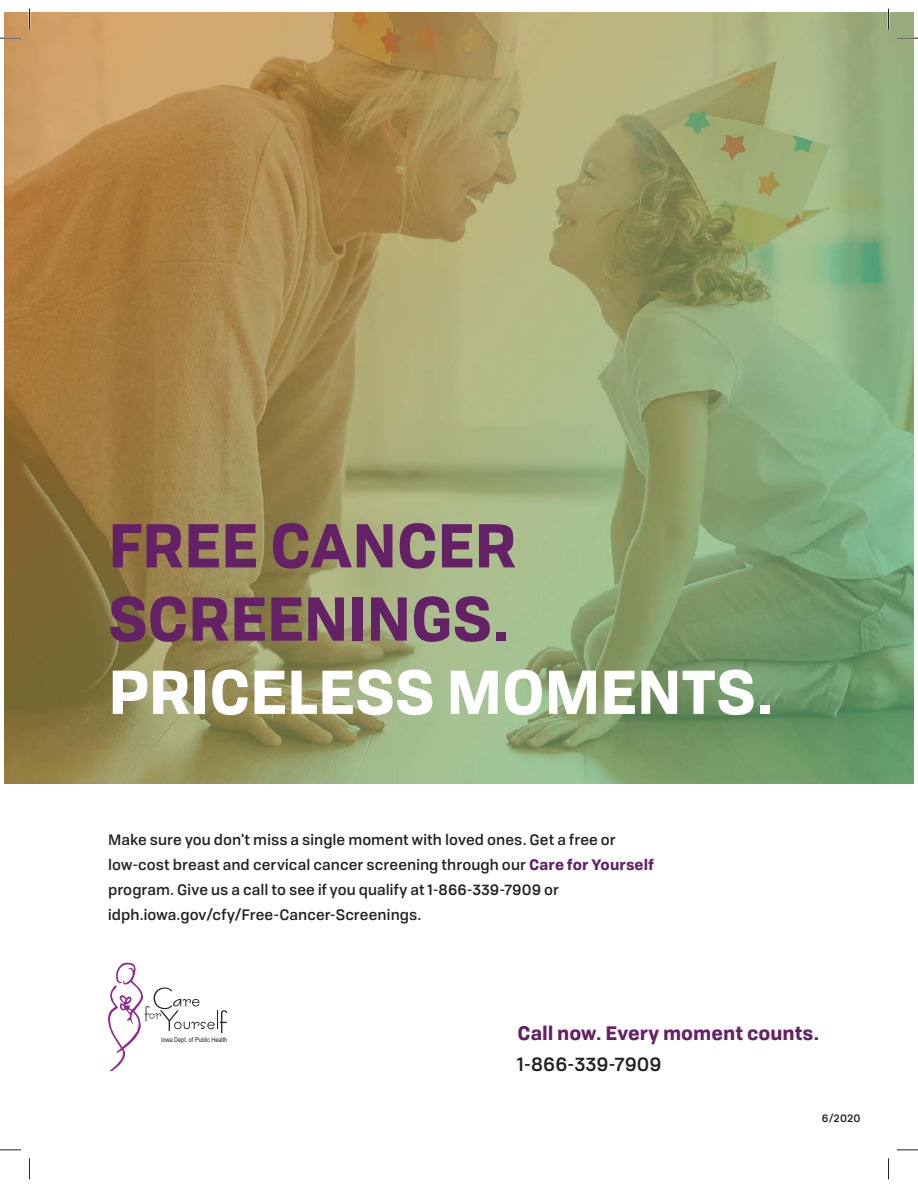
<style>
.page{position:relative;width:918px;height:1188px;background:#fff}
.page>*{position:absolute;margin:0;border:0;box-sizing:border-box;transform-origin:0 0}
.t1{font:700 60px/73.2px "Tofino Personal";letter-spacing:-.005em;color:#642165}
.t2{font:700 60px "Tofino Personal";letter-spacing:-.005em;color:#fff}
.t3{font:700 18.9px "Tofino Personal";color:#642165}
.t4{font:500 18.9px "Tofino Personal";color:#231f20}
.t5{font:500 14.7px/25.2px "Tofino Personal";letter-spacing:.005em;color:#231f20}
.t6{font:500 10.5px "Tofino Personal";color:#231f20}
.t7{font:6.75px "Arial Narrow";color:#231f20}
.s1{font-weight:700;color:#642165}
</style>
<div class="page">
<img style="left:4px;top:13px;width:910px;height:770px">
<svg style="left:108px;top:963px;width:119px;height:108px"></svg>
<hr style="left:0;top:37px;width:21px;height:2px;background:#fff">
<hr style="left:897px;top:37px;width:21px;height:2px;background:#fff">
<svg style="left:0;top:38px;width:21px;height:1px"></svg>
<svg style="left:897px;top:38px;width:21px;height:1px"></svg>
<svg style="left:0;top:1150px;width:21px;height:1px"></svg>
<svg style="left:897px;top:1150px;width:21px;height:1px"></svg>
<svg style="left:29px;top:9px;width:1px;height:21px"></svg>
<svg style="left:29px;top:1158px;width:1px;height:21px"></svg>
<svg style="left:888px;top:9px;width:1px;height:21px"></svg>
<svg style="left:888px;top:1158px;width:1px;height:21px"></svg>
<h1 class="t1" style="left:108px;top:510px;width:410px">FREE CANCER<br>SCREENINGS.</h1>
<h1 class="t2" style="left:108px;top:658px;width:668px">PRICELESS MOMENTS.</h1>
<p class="t5" style="left:108px;top:828px;width:547px">Make sure you don't miss a single moment with loved ones. Get a free or low-cost breast and cervical cancer screening through our <span class="s1">Care for Yourself </span>program. Give us a call to see if you qualify at 1-866-339-7909 or idph.iowa.gov/cfy/Free-Cancer-Screenings.</p>
<p class="t7" style="left:161px;top:1035px;width:68px">Iowa Dept. of Public Health</p>
<p class="t3" style="left:518px;top:1022px;width:303px">Call now. Every moment counts.</p>
<p class="t4" style="left:518px;top:1057px;width:145px">1-866-339-7909</p>
<p class="t6" style="left:822px;top:1114px;width:40px">6/2020</p>
</div>
